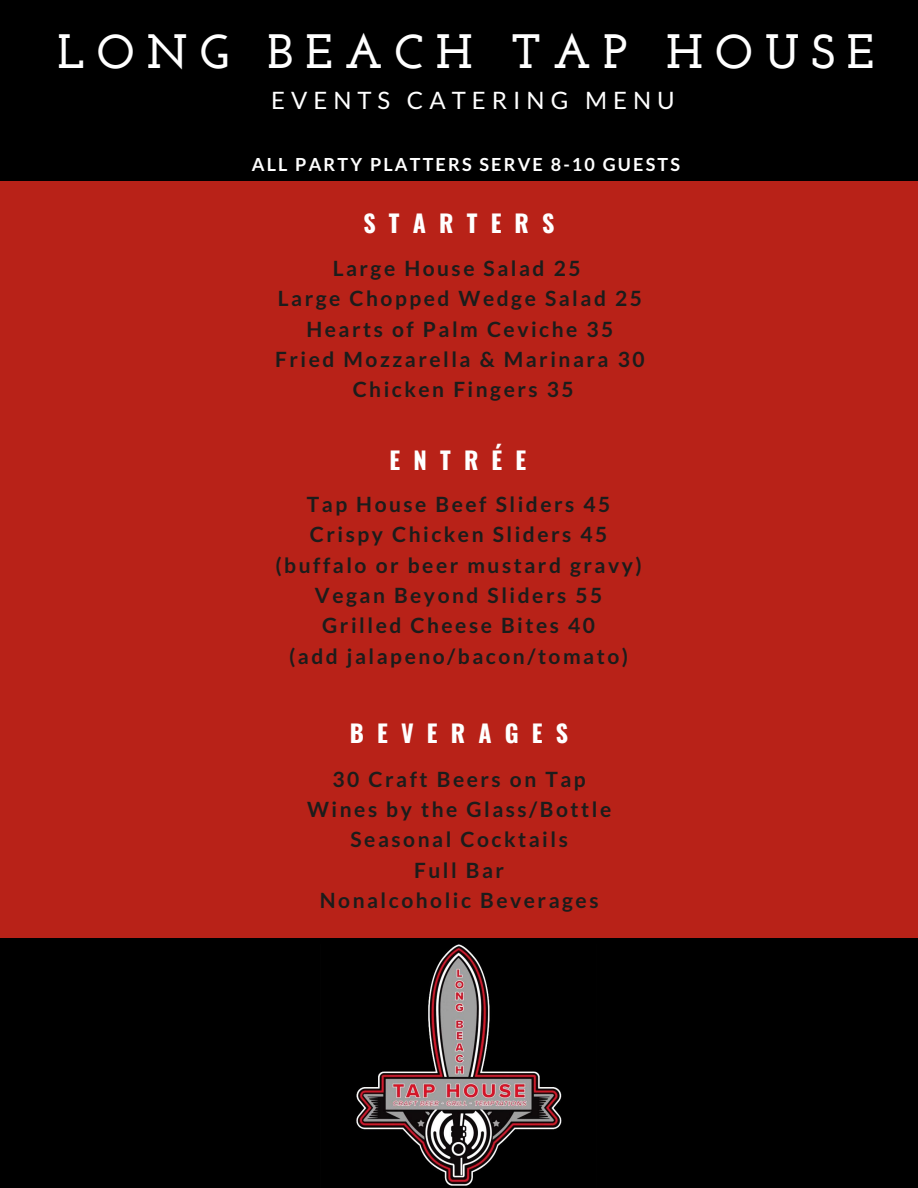
<style>
.page{position:relative;width:918px;height:1188px;background:#000}
.page>*{position:absolute;margin:0;border:0;box-sizing:border-box;transform-origin:0 0}
.t1{font:700 48px "Josefin Slab";letter-spacing:.25em;color:#fff}
.t2{font:700 24px "Oswald";letter-spacing:.55em;color:#fff}
.t3{font:24px "Lato";letter-spacing:.25em;color:#fff}
.t4{font:700 21px "Lato";letter-spacing:.12em;color:#1c1c1b}
.t5{font:700 18px "Lato";letter-spacing:.12em;color:#fff}
</style>
<div class="page">
<div style="left:0;top:182px;width:918px;height:756px;background:#b82218"></div>
<img style="left:356px;top:944px;width:206px;height:242px">
<p class="t1" style="left:58px;top:32px;width:818px">LONG BEACH TAP HOUSE</p>
<p class="t3" style="left:271px;top:86px;width:405px">EVENTS CATERING MENU</p>
<p class="t5" style="left:252px;top:154px;width:430px">ALL PARTY PLATTERS SERVE 8-10 GUESTS</p>
<p class="t2" style="left:363px;top:205px;width:193px">STARTERS</p>
<p class="t4" style="left:333px;top:255px;width:249px">Large House Salad 25</p>
<p class="t4" style="left:278px;top:285px;width:366px">Large Chopped Wedge Salad 25</p>
<p class="t4" style="left:306px;top:316px;width:309px">Hearts of Palm Ceviche 35</p>
<p class="t4" style="left:275px;top:346px;width:371px">Fried Mozzarella &amp; Marinara 30</p>
<p class="t4" style="left:353px;top:377px;width:222px">Chicken Fingers 35</p>
<p class="t2" style="left:390px;top:441px;width:138px">ENTRÉE</p>
<p class="t4" style="left:307px;top:491px;width:305px">Tap House Beef Sliders 45</p>
<p class="t4" style="left:310px;top:521px;width:299px">Crispy Chicken Sliders 45</p>
<p class="t4" style="left:275px;top:552px;width:368px">(buffalo or beer mustard gravy)</p>
<p class="t4" style="left:315px;top:582px;width:289px">Vegan Beyond Sliders 55</p>
<p class="t4" style="left:322px;top:613px;width:274px">Grilled Cheese Bites 40</p>
<p class="t4" style="left:289px;top:643px;width:341px">(add jalapeno/bacon/tomato)</p>
<p class="t2" style="left:350px;top:714px;width:220px">BEVERAGES</p>
<p class="t4" style="left:333px;top:766px;width:255px">30 Craft Beers on Tap</p>
<p class="t4" style="left:307px;top:796px;width:306px">Wines by the Glass/Bottle</p>
<p class="t4" style="left:351px;top:827px;width:219px">Seasonal Cocktails</p>
<p class="t4" style="left:414px;top:857px;width:92px">Full Bar</p>
<p class="t4" style="left:320px;top:887px;width:280px">Nonalcoholic Beverages</p>
</div>
